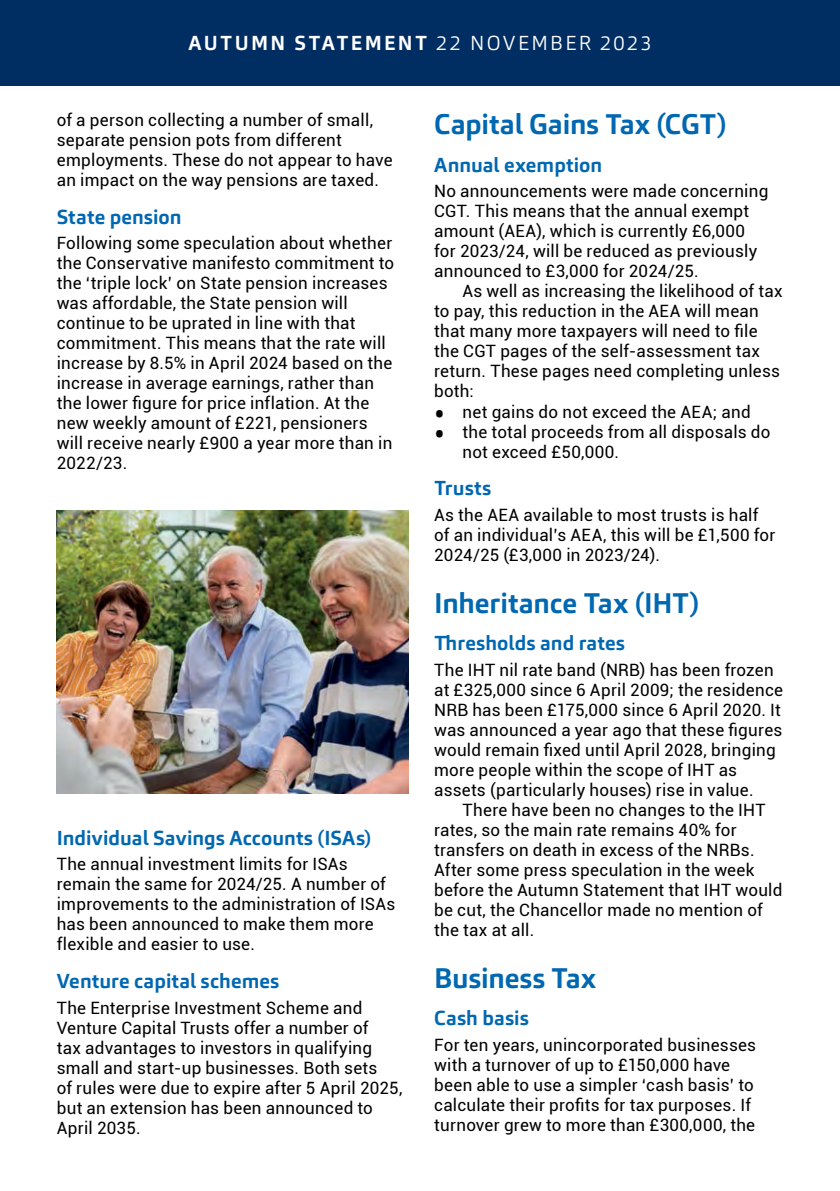
<style>
.page{position:relative;width:840px;height:1191px;background:#fff}
.page>*{position:absolute;margin:0;border:0;box-sizing:border-box;transform-origin:0 0}
.t1{font:700 28px "Carnac";letter-spacing:-.01em;color:#0067b1}
.t2{font:700 20px "Carnac";letter-spacing:.005em;color:#0067b1}
.t3{font:700 20px "Carnac";letter-spacing:.115em;color:#fff}
.t4{font:17px/20px "Roboto";letter-spacing:.015em;color:#000}
.s1{font-weight:300}
.s2{font-size:32px}
</style>
<div class="page">
<div style="left:0;top:0;width:839px;height:85px;background:#002d62"></div>
<img style="left:57px;top:510px;width:351px;height:284px">
<p class="t3" style="left:188px;top:30px;width:464px">AUTUMN STATEMENT <span class="s1">22 NOVEMBER 2023</span></p>
<p class="t4" style="left:57px;top:109px;width:337px">of a person collecting a number of small, separate pension pots from different employments. These do not appear to have an impact on the way pensions are taxed.</p>
<p class="t2" style="left:57px;top:204px;width:126px">State pension</p>
<p class="t4" style="left:57px;top:232px;width:339px">Following some speculation about whether the Conservative manifesto commitment to the ‘triple lock’ on State pension increases was affordable, the State pension will continue to be uprated in line with that commitment. This means that the rate will increase by 8.5% in April 2024 based on the increase in average earnings, rather than the lower figure for price inflation. At the new weekly amount of £221, pensioners will receive nearly £900 a year more than in 2022/23.</p>
<p class="t2" style="left:57px;top:825px;width:316px">Individual Savings Accounts (ISAs)</p>
<p class="t4" style="left:57px;top:853px;width:340px">The annual investment limits for ISAs remain the same for 2024/25. A number of improvements to the administration of ISAs has been announced to make them more flexible and easier to use.</p>
<p class="t2" style="left:57px;top:968px;width:224px">Venture capital schemes</p>
<p class="t4" style="left:57px;top:996px;width:347px">The Enterprise Investment Scheme and Venture Capital Trusts offer a number of<br>tax advantages to investors in qualifying small and start-up businesses. Both sets<br>of rules were due to expire after 5 April 2025, but an extension has been announced to April 2035.</p>
<h1 class="t1" style="left:434px;top:107px;width:294px">Capital Gains Tax (CGT)</h1>
<p class="t2" style="left:434px;top:152px;width:170px">Annual exemption</p>
<p class="t4" style="left:434px;top:181px;width:335px">No announcements were made concerning CGT. This means that the annual exempt amount (AEA), which is currently £6,000 for 2023/24, will be reduced as previously announced to £3,000 for 2024/25.</p>
<p class="t4" style="left:434px;top:281px;width:350px;text-indent:28px">As well as increasing the likelihood of tax to pay, this reduction in the AEA will mean that many more taxpayers will need to file the CGT pages of the self-assessment tax return. These pages need completing unless both:</p>
<p class="t4" style="left:434px;top:401px;width:318px"><span class="s2">•</span> net gains do not exceed the AEA; and</p>
<p class="t4" style="left:462px;top:421px;width:309px;text-indent:-28px"><span class="s2">•</span> the total proceeds from all disposals do not exceed £50,000.</p>
<p class="t2" style="left:434px;top:475px;width:58px">Trusts</p>
<p class="t4" style="left:434px;top:504px;width:342px">As the AEA available to most trusts is half of an individual’s AEA, this will be £1,500 for<br>2024/25 (£3,000 in 2023/24).</p>
<h1 class="t1" style="left:434px;top:585px;width:267px">Inheritance Tax (IHT)</h1>
<p class="t2" style="left:434px;top:630px;width:192px">Thresholds and rates</p>
<p class="t4" style="left:434px;top:659px;width:350px">The IHT nil rate band (NRB) has been frozen at £325,000 since 6 April 2009; the residence NRB has been £175,000 since 6 April 2020. It was announced a year ago that these figures would remain fixed until April 2028, bringing more people within the scope of IHT as assets (particularly houses) rise in value.</p>
<p class="t4" style="left:434px;top:799px;width:349px;text-indent:28px">There have been no changes to the IHT rates, so the main rate remains 40% for transfers on death in excess of the NRBs.<br>After some press speculation in the week before the Autumn Statement that IHT would be cut, the Chancellor made no mention of the tax at all.</p>
<h1 class="t1" style="left:434px;top:959px;width:164px">Business Tax</h1>
<p class="t2" style="left:434px;top:1005px;width:96px">Cash basis</p>
<p class="t4" style="left:434px;top:1033px;width:323px">For ten years, unincorporated businesses with a turnover of up to £150,000 have been able to use a simpler ‘cash basis’ to calculate their profits for tax purposes. If turnover grew to more than £300,000, the</p>
</div>
